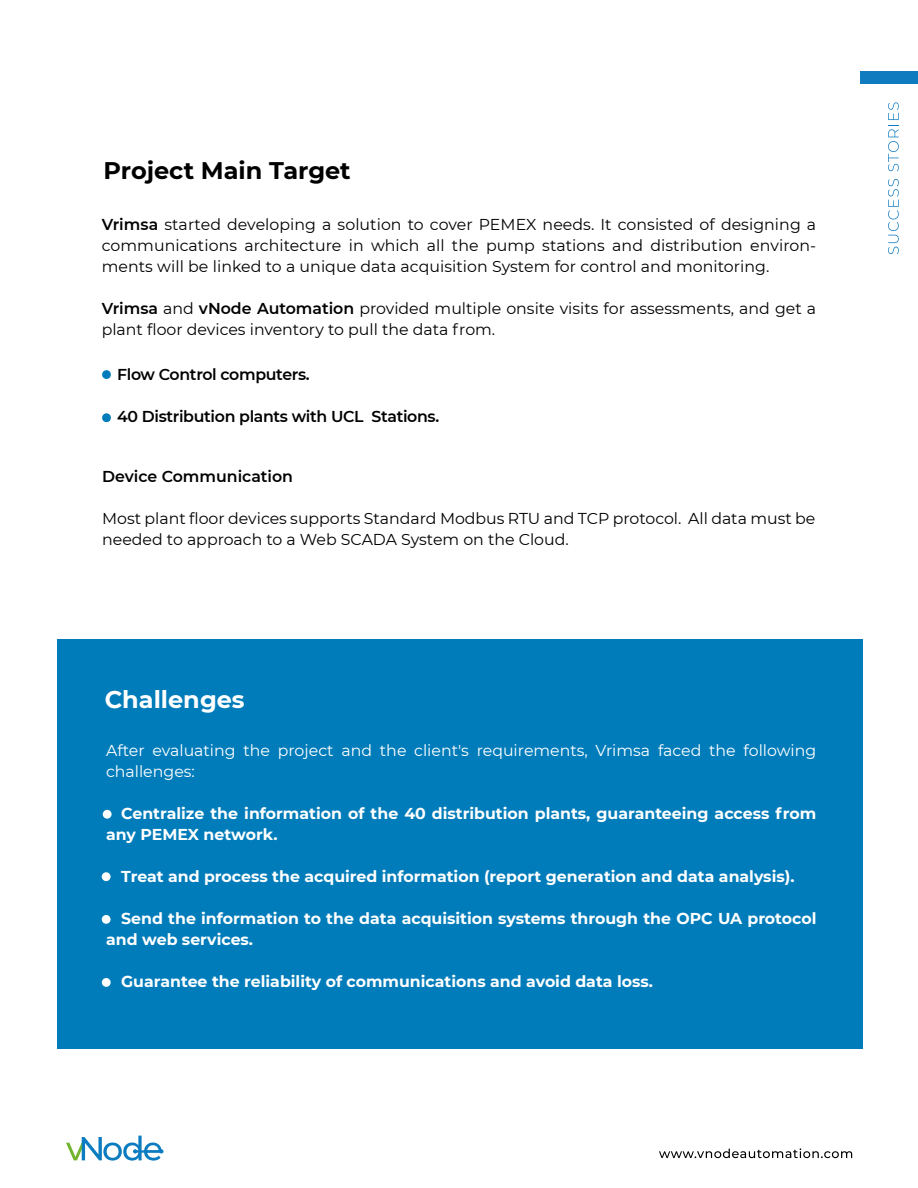
<style>
.page{position:relative;width:918px;height:1188px;background:#fff}
.page>*{position:absolute;margin:0;border:0;box-sizing:border-box;transform-origin:0 0}
.t1{font:700 24px "Montserrat";color:#000}
.t2{font:700 24px "Montserrat";color:#fff}
.t3{font:15.75px/21px "Montserrat";color:#000}
.t4{font:700 15.75px/21px "Montserrat";color:#fff}
.t5{font:15.75px/21px "Montserrat";color:#fff}
.t6{font:600 15.75px "Montserrat";letter-spacing:-.02em;color:#000}
.t7{font:600 15.75px "Montserrat";color:#000}
.s1{font-weight:600}
</style>
<div class="page">
<div style="left:57px;top:639px;width:805px;height:410px;background:#007cba"></div>
<svg style="left:888px;top:179px;width:11px;height:75px"></svg>
<svg style="left:888px;top:102px;width:11px;height:69px"></svg>
<div style="left:861px;top:71px;width:57px;height:13px;background:#107bbf"></div>
<svg style="left:659px;top:1148px;width:193px;height:10px"></svg>
<svg style="left:66px;top:1136px;width:98px;height:25px"></svg>
<div style="left:103px;top:810px;width:9px;height:9px;background:#fff;border-radius:50%"></div>
<div style="left:102px;top:872px;width:9px;height:9px;background:#fff;border-radius:50%"></div>
<div style="left:102px;top:915px;width:9px;height:9px;background:#fff;border-radius:50%"></div>
<div style="left:102px;top:978px;width:9px;height:9px;background:#fff;border-radius:50%"></div>
<svg style="left:102px;top:413px;width:9px;height:10px"></svg>
<svg style="left:102px;top:370px;width:9px;height:9px"></svg>
<h1 class="t1" style="left:104px;top:153px;width:249px">Project Main Target</h1>
<p class="t3" style="left:102px;top:213px;width:716px;text-align:justify"><span class="s1">Vrimsa</span> started developing a solution to cover PEMEX needs. It consisted of designing a communications architecture in which all the pump stations and distribution environ&shy;ments will be linked to a unique data acquisition System for control and monitoring.</p>
<p class="t3" style="left:102px;top:297px;width:716px"><span class="s1">Vrimsa</span> and <span class="s1">vNode Automation</span> provided multiple onsite visits for assessments, and get a plant floor devices inventory to pull the data from.</p>
<p class="t6" style="left:117px;top:363px;width:194px">Flow Control computers.</p>
<p class="t6" style="left:117px;top:405px;width:324px">40 Distribution plants with UCL Stations.</p>
<p class="t7" style="left:102px;top:465px;width:192px">Device Communication</p>
<p class="t3" style="left:102px;top:507px;width:715px">Most plant floor devices supports Standard Modbus RTU and TCP protocol. All data must be needed to approach to a Web SCADA System on the Cloud.</p>
<h1 class="t2" style="left:105px;top:682px;width:141px">Challenges</h1>
<p class="t5" style="left:106px;top:739px;width:712px">After evaluating the project and the client's requirements, Vrimsa faced the following challenges:</p>
<p class="t4" style="left:106px;top:802px;width:712px;text-indent:15px">Centralize the information of the 40 distribution plants, guaranteeing access from any PEMEX network.</p>
<p class="t4" style="left:121px;top:865px;width:675px">Treat and process the acquired information (report generation and data analysis).</p>
<p class="t4" style="left:106px;top:907px;width:712px;text-indent:15px">Send the information to the data acquisition systems through the OPC UA protocol and web services.</p>
<p class="t4" style="left:121px;top:970px;width:533px">Guarantee the reliability of communications and avoid data loss.</p>
</div>
